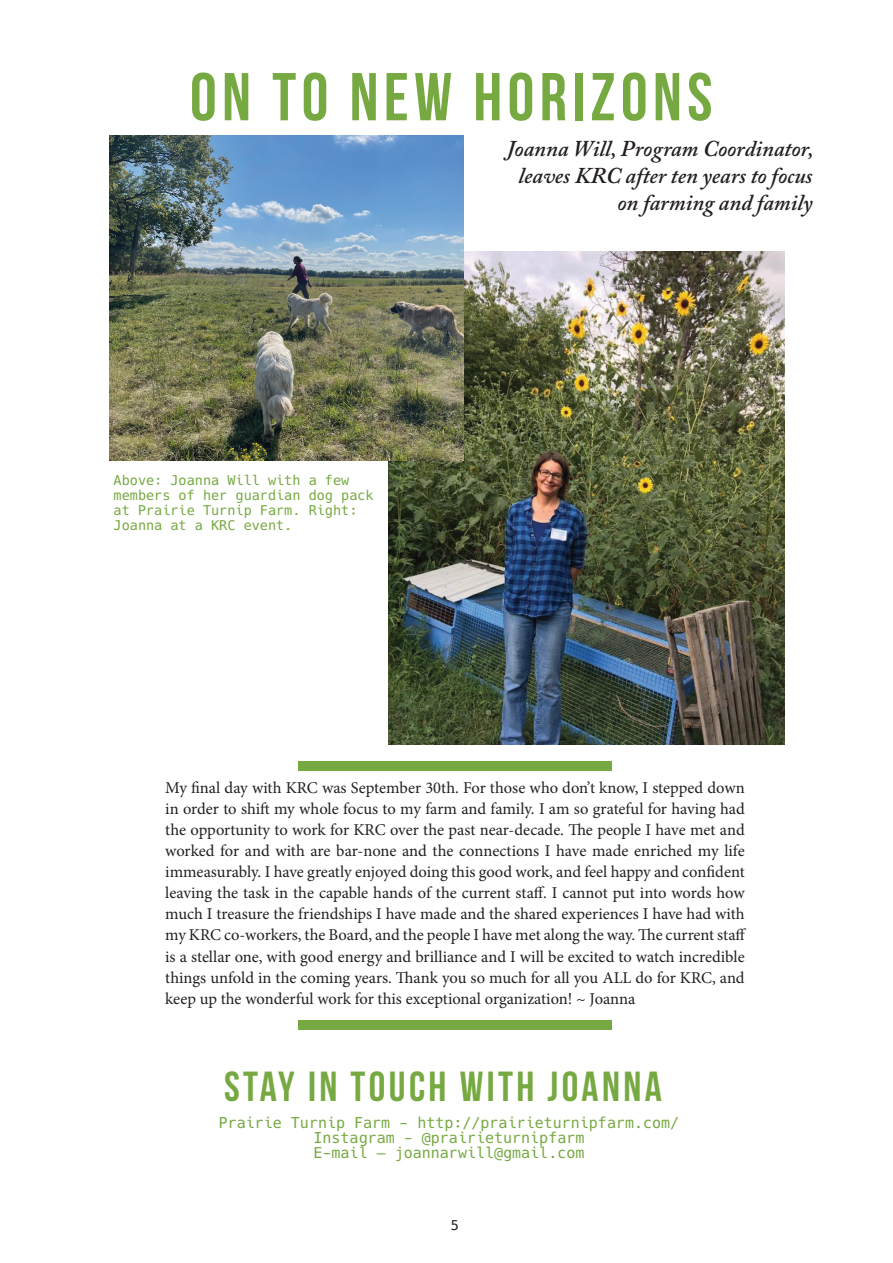
<style>
.page{position:relative;width:893px;height:1263px;background:#fff}
.page>*{position:absolute;margin:0;border:0;box-sizing:border-box;transform-origin:0 0}
.t1{font:67.5px "Bebas Neue";letter-spacing:.08em;color:#77a942}
.t2{font:42px "Bebas Neue";letter-spacing:.08em;color:#77a942}
.t3{font:italic 600 22.5px/27px "Adobe Caslon Pro";color:#231f20;text-align:right}
.t4{font:16.5px/21px "Minion Pro";color:#231f20;text-align:justify}
.t5{font:15px/15px "Hack";color:#77a942;text-align:center}
.t6{font:13.5px/15px "Hack";color:#77a942}
.t7{font:13.5px "Hack";color:#231f20}
</style>
<div class="page">
<img style="left:389px;top:251px;width:395px;height:493px">
<img style="left:109px;top:135px;width:355px;height:326px">
<div style="left:298px;top:1020px;width:314px;height:10px;background:#77a942"></div>
<div style="left:298px;top:761px;width:314px;height:9px;background:#77a942"></div>
<h1 class="t1" style="left:190px;top:60px;width:524px">ON TO NEW HORIZONS</h1>
<h3 class="t3" style="left:506px;top:135px;width:309px">Joanna Will, Program Coordinator, leaves KRC after ten years to focus on farming and family</h3>
<p class="t6" style="left:114px;top:473px;width:262px">Above: Joanna Will with a few members of her guardian dog pack at Prairie Turnip Farm. Right:<br>Joanna at a KRC event.</p>
<p class="t4" style="left:165px;top:778px;width:582px">My final day with KRC was September 30th. For those who don’t know, I stepped down in order to shift my whole focus to my farm and family. I am so grateful for having had the opportunity to work for KRC over the past near-decade. The people I have met and worked for and with are bar-none and the connections I have made enriched my life immeasurably. I have greatly enjoyed doing this good work, and feel happy and confident leaving the task in the capable hands of the current staff. I cannot put into words how much I treasure the friendships I have made and the shared experiences I have had with my KRC co-workers, the Board, and the people I have met along the way. The current staff is a stellar one, with good energy and brilliance and I will be excited to watch incredible things unfold in the coming years. Thank you so much for all you ALL do for KRC, and keep up the wonderful work for this exceptional organization! ~ Joanna</p>
<h2 class="t2" style="left:224px;top:1063px;width:439px">STAY IN TOUCH WITH JOANNA</h2>
<p class="t5" style="left:219px;top:1115px;width:462px">Prairie Turnip Farm - http://prairieturnipfarm.com/<br>Instagram - @prairieturnipfarm<br>E-mail – joannarwill@gmail.com</p>
<p class="t7" style="left:451px;top:1216px;width:10px">5</p>
</div>
